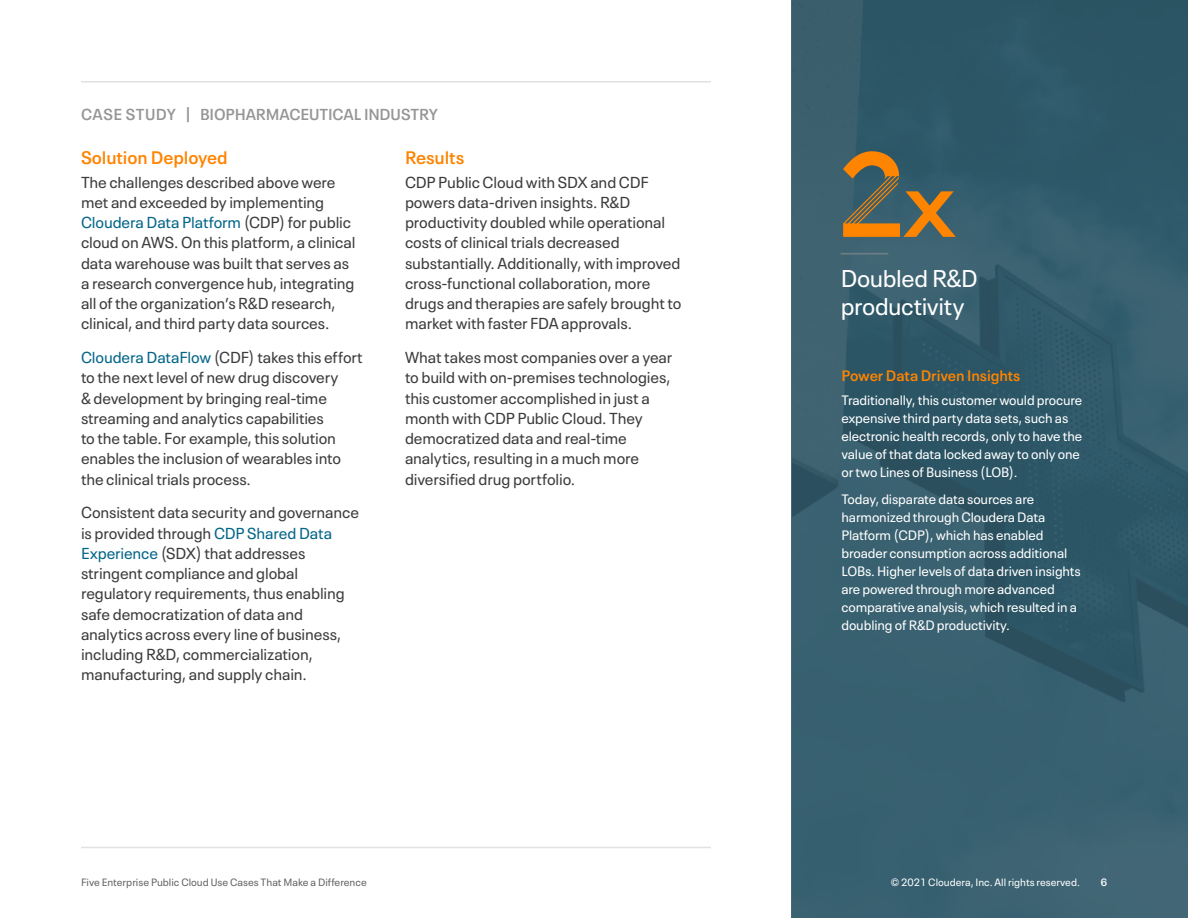
<style>
.page{position:relative;width:1188px;height:918px;background:#fff}
.page>*{position:absolute;margin:0;border:0;box-sizing:border-box;transform-origin:0 0}
.t1{font:120px "Cloudera Display O 100 Striped";color:#ff8400}
.t2{font:24px/28.5px "Neue Plak Text";letter-spacing:-.015em;color:#fff}
.t3{font:600 18px "Neue Plak Text";letter-spacing:-.005em;color:#ff8400}
.t4{font:15.75px/20.2px "Neue Plak Text";letter-spacing:-.01em;color:#3c3c3c}
.t5{font:600 15.75px "Neue Plak Text";letter-spacing:-.005em;color:#969696}
.t6{font:600 15px "Neue Plak Text";letter-spacing:-.005em;color:#ff8400}
.t7{font:13.5px/18px "Neue Plak Text";letter-spacing:-.01em;color:#fff}
.t8{font:10.5px "Neue Plak Text";color:#646464}
.t9{font:10.5px "Neue Plak Text";color:#fff}
.t10{font:600 10.5px "Neue Plak Text";color:#fff}
.s1{color:#036588}
.s2{font-family:"Neue Plak";font-weight:700;font-stretch:expanded;font-size:64.5px}
</style>
<div class="page">
<div style="left:792px;top:0;width:396px;height:918px;background:#365f6f"></div>
<hr style="left:841px;top:253px;width:47px;height:2px;background:#969696">
<hr style="left:81px;top:81px;width:630px;height:1px;background:#e1e1e1">
<hr style="left:81px;top:847px;width:630px;height:1px;background:#e1e1e1">
<p class="t5" style="left:81px;top:102px;width:358px">CASE STUDY | BIOPHARMACEUTICAL INDUSTRY</p>
<p class="t3" style="left:81px;top:143px;width:148px">Solution Deployed</p>
<p class="t4" style="left:81px;top:170px;width:276px">The challenges described above were met and exceeded by implementing <span class="s1">Cloudera Data Platform</span> (CDP) for public cloud on AWS. On this platform, a clinical data warehouse was built that serves as a research convergence hub, integrating all of the organization’s R&amp;D research, clinical, and third party data sources.</p>
<p class="t4" style="left:81px;top:346px;width:283px"><span class="s1">Cloudera DataFlow</span> (CDF) takes this effort to the next level of new drug discovery<br>&amp; development by bringing real-time streaming and analytics capabilities<br>to the table. For example, this solution enables the inclusion of wearables into the clinical trials process.</p>
<p class="t4" style="left:81px;top:501px;width:280px">Consistent data security and governance is provided through <span class="s1">CDP Shared Data Experience</span> (SDX) that addresses stringent compliance and global regulatory requirements, thus enabling safe democratization of data and analytics across every line of business, including R&amp;D, commercialization, manufacturing, and supply chain.</p>
<p class="t3" style="left:405px;top:143px;width:61px">Results</p>
<p class="t4" style="left:405px;top:170px;width:278px">CDP Public Cloud with SDX and CDF powers data-driven insights. R&amp;D productivity doubled while operational costs of clinical trials decreased substantially. Additionally, with improved cross-functional collaboration, more drugs and therapies are safely brought to market with faster FDA approvals.</p>
<p class="t4" style="left:405px;top:346px;width:269px">What takes most companies over a year to build with on-premises technologies, this customer accomplished in just a month with CDP Public Cloud. They democratized data and real-time analytics, resulting in a much more diversified drug portfolio.</p>
<h1 class="t1" style="left:838px;top:130px;width:119px">2<span class="s2">X</span></h1>
<h2 class="t2" style="left:841px;top:262px;width:138px">Doubled R&amp;D productivity</h2>
<p class="t6" style="left:841px;top:363px;width:180px">Power Data Driven Insights</p>
<p class="t7" style="left:841px;top:390px;width:242px">Traditionally, this customer would procure expensive third party data sets, such as electronic health records, only to have the value of that data locked away to only one or two Lines of Business (LOB).</p>
<p class="t7" style="left:841px;top:489px;width:241px">Today, disparate data sources are harmonized through Cloudera Data Platform (CDP), which has enabled broader consumption across additional LOBs. Higher levels of data driven insights are powered through more advanced comparative analysis, which resulted in a doubling of R&amp;D productivity.</p>
<p class="t8" style="left:81px;top:874px;width:287px">Five Enterprise Public Cloud Use Cases That Make a Difference</p>
<p class="t9" style="left:891px;top:874px;width:191px">© 2021 Cloudera, Inc. All rights reserved.</p>
<p class="t10" style="left:1101px;top:874px;width:8px">6</p>
</div>
